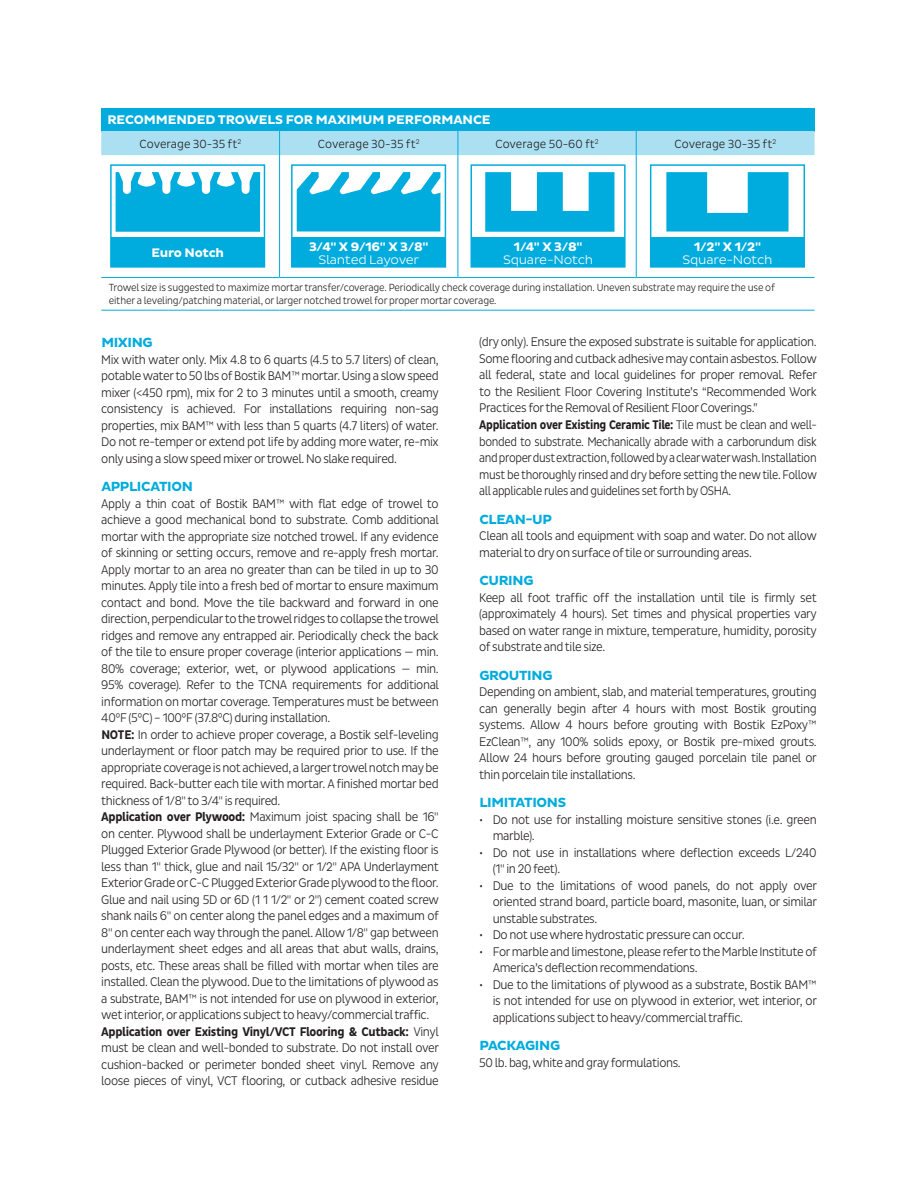
<style>
.page{position:relative;width:918px;height:1188px;background:#fff}
.page>*{position:absolute;margin:0;border:0;box-sizing:border-box;transform-origin:0 0}
.t1{font:700 13.5px "Pluto Sans";letter-spacing:-.025em;color:#00acdd}
.t2{font:300 12.75px/16.5px "Pluto Sans Cond";letter-spacing:-.03em;color:#231f20;text-align:justify;scale:.96 1}
.t3{font:300 12.75px/16.5px "Pluto Sans Cond";letter-spacing:-.03em;color:#231f20}
.t4{font:700 12.75px "Pluto Sans";letter-spacing:-.005em;color:#fff}
.t5{font:700 12.6px "Pluto Sans";letter-spacing:-.02em;color:#fff}
.t6{font:300 12.6px "Pluto Sans";letter-spacing:-.02em;color:#fff}
.t7{font:300 12px "Pluto Sans Cond";color:#231f20}
.t8{font:300 10.5px/12.8px "Pluto Sans Cond";letter-spacing:-.015em;color:#231f20}
.s1{font-weight:700}
</style>
<div class="page">
<div style="left:101px;top:108px;width:714px;height:23px;background:#00acdd"></div>
<hr style="left:279px;top:155px;width:1px;height:122px;background:#00acdd">
<hr style="left:458px;top:155px;width:1px;height:122px;background:#00acdd">
<hr style="left:636px;top:155px;width:1px;height:122px;background:#00acdd">
<div style="left:101px;top:131px;width:714px;height:24px;background:#abe0f2"></div>
<hr style="left:101px;top:277px;width:179px;height:1px;background:#00acdd">
<hr style="left:280px;top:277px;width:178px;height:1px;background:#00acdd">
<hr style="left:458px;top:277px;width:178px;height:1px;background:#00acdd">
<hr style="left:636px;top:277px;width:179px;height:1px;background:#00acdd">
<hr style="left:101px;top:310px;width:179px;height:1px;background:#00acdd">
<hr style="left:280px;top:310px;width:178px;height:1px;background:#00acdd">
<hr style="left:458px;top:310px;width:178px;height:1px;background:#00acdd">
<hr style="left:636px;top:310px;width:179px;height:1px;background:#00acdd">
<div style="left:471px;top:164px;width:155px;height:104px;border:1px solid #00acdd"></div>
<div style="left:471px;top:237px;width:154px;height:30px;background:#00acdd"></div>
<svg style="left:485px;top:172px;width:129px;height:60px"></svg>
<div style="left:650px;top:164px;width:155px;height:104px;border:1px solid #00acdd"></div>
<div style="left:650px;top:237px;width:154px;height:30px;background:#00acdd"></div>
<svg style="left:666px;top:172px;width:123px;height:60px"></svg>
<div style="left:110px;top:164px;width:155px;height:104px;border:1px solid #00acdd"></div>
<svg style="left:116px;top:172px;width:144px;height:60px;background:#2bbae2"></svg>
<div style="left:111px;top:237px;width:153px;height:30px;background:#00acdd"></div>
<div style="left:291px;top:164px;width:155px;height:104px;border:1px solid #00acdd"></div>
<div style="left:292px;top:237px;width:153px;height:30px;background:#00acdd"></div>
<svg style="left:297px;top:172px;width:143px;height:60px"></svg>
<p class="t4" style="left:107px;top:113px;width:385px">RECOMMENDED TROWELS FOR MAXIMUM PERFORMANCE</p>
<p class="t7" style="left:140px;top:137px;width:103px">Coverage 30-35 ft<sup>2</sup></p>
<p class="t7" style="left:318px;top:137px;width:103px">Coverage 30-35 ft<sup>2</sup></p>
<p class="t7" style="left:496px;top:137px;width:104px">Coverage 50-60 ft<sup>2</sup></p>
<p class="t7" style="left:675px;top:137px;width:103px">Coverage 30-35 ft<sup>2</sup></p>
<p class="t5" style="left:152px;top:246px;width:74px">Euro Notch</p>
<p class="t5" style="left:309px;top:240px;width:121px">3/4" X 9/16" X 3/8"</p>
<p class="t6" style="left:318px;top:252px;width:102px">Slanted Layover</p>
<p class="t5" style="left:514px;top:240px;width:70px">1/4" X 3/8"</p>
<p class="t6" style="left:503px;top:252px;width:92px">Square-Notch</p>
<p class="t5" style="left:694px;top:240px;width:69px">1/2" X 1/2"</p>
<p class="t6" style="left:683px;top:252px;width:92px">Square-Notch</p>
<p class="t8" style="left:109px;top:282px;width:668px">Trowel size is suggested to maximize mortar transfer/coverage. Periodically check coverage during installation. Uneven substrate may require the use of either a leveling/patching material, or larger notched trowel for proper mortar coverage.</p>
<p class="t1" style="left:101px;top:335px;width:53px">MIXING</p>
<p class="t2" style="left:101px;top:351px;width:353px">Mix with water only. Mix 4.8 to 6 quarts (4.5 to 5.7 liters) of clean, potable water to 50 lbs of Bostik BAM™ mortar. Using a slow speed mixer (&lt;450 rpm), mix for 2 to 3 minutes until a smooth, creamy consistency is achieved. For installations requiring non-sag properties, mix BAM™ with less than 5 quarts (4.7 liters) of water.<br>Do not re-temper or extend pot life by adding more water, re-mix only using a slow speed mixer or trowel. No slake required.</p>
<p class="t1" style="left:101px;top:479px;width:93px">APPLICATION</p>
<p class="t2" style="left:101px;top:495px;width:353px;text-align:left">Apply a thin coat of Bostik BAM™ with flat edge of trowel to achieve a good mechanical bond to substrate. Comb additional mortar with the appropriate size notched trowel. If any evidence of skinning or setting occurs, remove and re-apply fresh mortar.<br>Apply mortar to an area no greater than can be tiled in up to 30 minutes. Apply tile into a fresh bed of mortar to ensure maximum contact and bond. Move the tile backward and forward in one direction, perpendicular to the trowel ridges to collapse the trowel ridges and remove any entrapped air. Periodically check the back of the tile to ensure proper coverage (interior applications — min.<br>80% coverage; exterior, wet, or plywood applications — min.<br>95% coverage). Refer to the TCNA requirements for additional information on mortar coverage. Temperatures must be between 40°F (5°C) – 100°F (37.8°C) during installation.<br><span class="s1">NOTE:</span> In order to achieve proper coverage, a Bostik self-leveling underlayment or floor patch may be required prior to use. If the appropriate coverage is not achieved, a larger trowel notch may be required. Back-butter each tile with mortar. A finished mortar bed thickness of 1/8" to 3/4" is required.<br><span class="s1">Application over Plywood:</span> Maximum joist spacing shall be 16" on center. Plywood shall be underlayment Exterior Grade or C-C Plugged Exterior Grade Plywood (or better). If the existing floor is less than 1" thick, glue and nail 15/32" or 1/2" APA Underlayment Exterior Grade or C-C Plugged Exterior Grade plywood to the floor.<br>Glue and nail using 5D or 6D (1 1 1/2" or 2") cement coated screw shank nails 6" on center along the panel edges and a maximum of 8" on center each way through the panel. Allow 1/8" gap between underlayment sheet edges and all areas that abut walls, drains, posts, etc. These areas shall be filled with mortar when tiles are installed. Clean the plywood. Due to the limitations of plywood as a substrate, BAM™ is not intended for use on plywood in exterior, wet interior, or applications subject to heavy/commercial traffic.<br><span class="s1">Application over Existing Vinyl/VCT Flooring &amp; Cutback:</span> Vinyl must be clean and well-bonded to substrate. Do not install over cushion-backed or perimeter bonded sheet vinyl. Remove any loose pieces of vinyl, VCT flooring, or cutback adhesive residue</p>
<p class="t2" style="left:479px;top:334px;width:353px;text-align:left">(dry only). Ensure the exposed substrate is suitable for application.<br>Some flooring and cutback adhesive may contain asbestos. Follow all federal, state and local guidelines for proper removal. Refer to the Resilient Floor Covering Institute’s “Recommended Work Practices for the Removal of Resilient Floor Coverings.” <span class="s1">Application over Existing Ceramic Tile:</span> Tile must be clean and well&shy;bonded to substrate. Mechanically abrade with a carborundum disk and proper dust extraction, followed by a clear water wash. Installation must be thoroughly rinsed and dry before setting the new tile. Follow all applicable rules and guidelines set forth by OSHA.</p>
<p class="t1" style="left:479px;top:511px;width:74px">CLEAN-UP</p>
<p class="t2" style="left:479px;top:528px;width:353px">Clean all tools and equipment with soap and water. Do not allow material to dry on surface of tile or surrounding areas.</p>
<p class="t1" style="left:479px;top:573px;width:56px">CURING</p>
<p class="t2" style="left:479px;top:589px;width:353px">Keep all foot traffic off the installation until tile is firmly set (approximately 4 hours). Set times and physical properties vary based on water range in mixture, temperature, humidity, porosity of substrate and tile size.</p>
<p class="t1" style="left:479px;top:667px;width:75px">GROUTING</p>
<p class="t2" style="left:479px;top:684px;width:353px">Depending on ambient, slab, and material temperatures, grouting can generally begin after 4 hours with most Bostik grouting systems. Allow 4 hours before grouting with Bostik EzPoxy™ EzClean™, any 100% solids epoxy, or Bostik pre-mixed grouts.<br>Allow 24 hours before grouting gauged porcelain tile panel or thin porcelain tile installations.</p>
<p class="t1" style="left:479px;top:795px;width:88px">LIMITATIONS</p>
<p class="t3" style="left:493px;top:811px;width:325px;text-indent:-14px">• Do not use for installing moisture sensitive stones (i.e. green marble).</p>
<p class="t3" style="left:493px;top:844px;width:326px;text-indent:-14px">• Do not use in installations where deflection exceeds L/240 (1" in 20 feet).</p>
<p class="t3" style="left:493px;top:877px;width:326px;text-align:justify;text-indent:-14px">• Due to the limitations of wood panels, do not apply over oriented strand board, particle board, masonite, luan, or similar unstable substrates.</p>
<p class="t3" style="left:479px;top:927px;width:267px">• Do not use where hydrostatic pressure can occur.</p>
<p class="t3" style="left:493px;top:943px;width:326px;text-indent:-14px">• For marble and limestone, please refer to the Marble Institute of<br>America’s deflection recommendations.</p>
<p class="t3" style="left:493px;top:976px;width:326px;text-align:justify;text-indent:-14px">• Due to the limitations of plywood as a substrate, Bostik BAM™ is not intended for use on plywood in exterior, wet interior, or applications subject to heavy/commercial traffic.</p>
<p class="t1" style="left:479px;top:1038px;width:82px">PACKAGING</p>
<p class="t2" style="left:479px;top:1054px;width:212px">50 lb. bag, white and gray formulations.</p>
</div>
